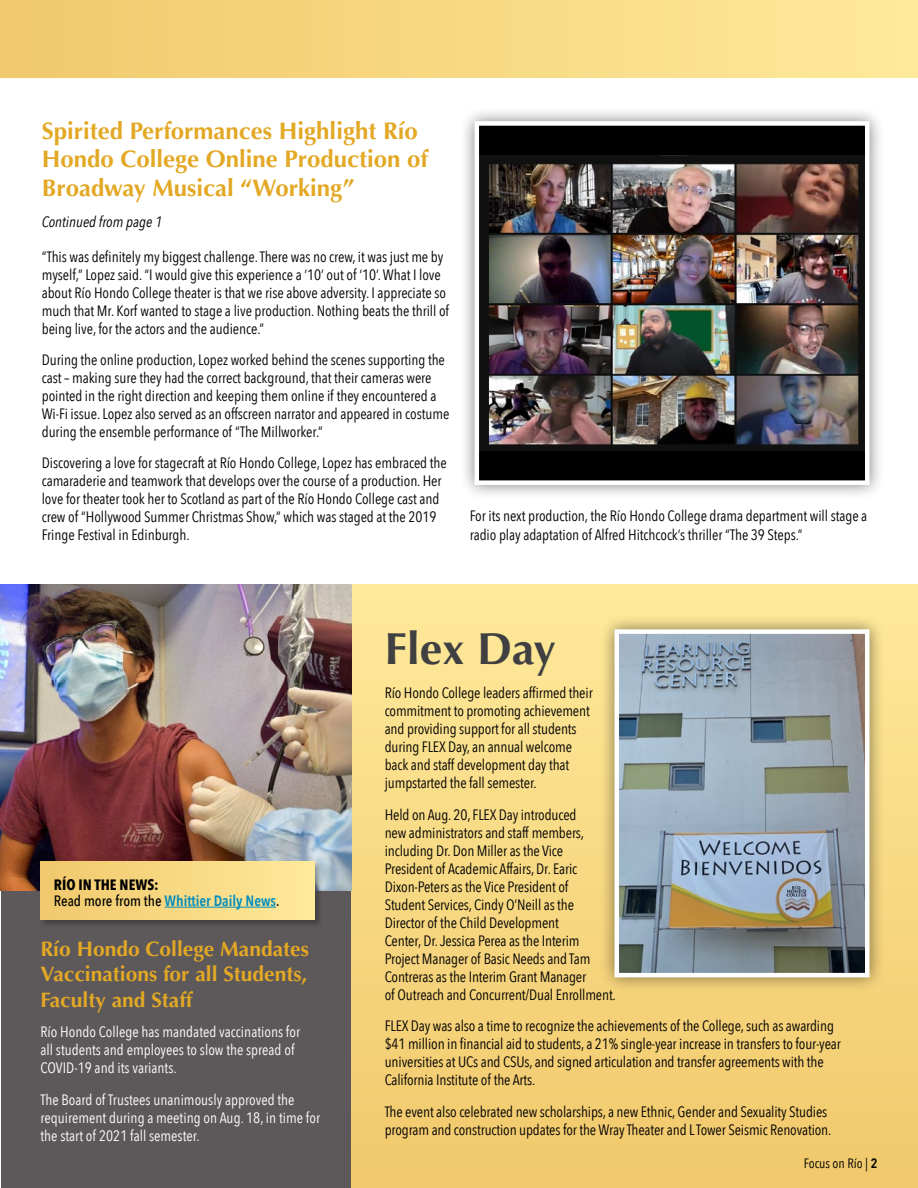
<style>
.page{position:relative;width:918px;height:1188px;background:#fff}
.page>*{position:absolute;margin:0;border:0;box-sizing:border-box;transform-origin:0 0}
.t1{font:700 45px "Optima";color:#404042}
.t2{font:700 24px/28.8px "Optima";color:#e3a824}
.t3{font:700 21px/25.2px "Optima";color:#e3a824;text-align:justify}
.t4{font:15px/18px "Avenir Next Condensed";letter-spacing:-.01em;color:#000}
.t5{font:15px/18px "Avenir Next Condensed";color:#fff}
.t6{font:600 15px/16.5px "Avenir Next Condensed";color:#008dc0}
.t7{font:italic 15px "Avenir Next Condensed";color:#000}
.t8{font:13.5px "Avenir Next Condensed";color:#000}
.s1{font-weight:700;color:#000}
.s2{font-weight:500;color:#000}
.s3{font-weight:600}
</style>
<div class="page">
<div style="left:1px;top:584px;width:351px;height:604px;background:#5d595b"></div>
<div style="left:352px;top:584px;width:566px;height:604px;background:linear-gradient(to bottom,#feea9b,#f1c86c)"></div>
<div style="left:0;top:0;width:918px;height:78px;background:linear-gradient(to right,#f1c86c,#fee99b)"></div>
<div style="left:459px;top:106px;width:426px;height:395px;background:#000;opacity:.5"></div>
<div style="left:477px;top:123px;width:390px;height:360px;background:#000"></div>
<img style="left:480px;top:156px;width:384px;height:294px">
<div style="left:475px;top:121px;width:394px;height:364px;border:4px solid #fff"></div>
<img style="left:0;top:584px;width:351px;height:306px">
<div style="left:40px;top:861px;width:283px;height:68px;background:#000;opacity:.3"></div>
<div style="left:40px;top:861px;width:274px;height:59px;background:linear-gradient(to right,#f1c86c,#fee99a)"></div>
<hr style="left:165px;top:907px;width:111px;height:1px;background:#008dc0">
<div style="left:599px;top:614px;width:286px;height:379px;background:#000;opacity:.5"></div>
<img style="left:620px;top:634px;width:244px;height:338px">
<div style="left:615px;top:629px;width:254px;height:348px;border:4px solid #fff"></div>
<h2 class="t2" style="left:42px;top:116px;width:388px">Spirited Performances Highlight Río<br>Hondo College Online Production of<br>Broadway Musical “Working”</h2>
<p class="t7" style="left:42px;top:212px;width:122px">Continued from page 1</p>
<p class="t4" style="left:42px;top:247px;width:409px">“This was definitely my biggest challenge. There was no crew, it was just me by myself,” Lopez said. “I would give this experience a ’10’ out of ‘10’. What I love about Río Hondo College theater is that we rise above adversity. I appreciate so much that Mr. Korf wanted to stage a live production. Nothing beats the thrill of being live, for the actors and the audience.”</p>
<p class="t4" style="left:42px;top:350px;width:409px">During the online production, Lopez worked behind the scenes supporting the cast – making sure they had the correct background, that their cameras were pointed in the right direction and keeping them online if they encountered a Wi-Fi issue. Lopez also served as an offscreen narrator and appeared in costume during the ensemble performance of “The Millworker.”</p>
<p class="t4" style="left:42px;top:453px;width:407px">Discovering a love for stagecraft at Río Hondo College, Lopez has embraced the camaraderie and teamwork that develops over the course of a production. Her love for theater took her to Scotland as part of the Río Hondo College cast and crew of “Hollywood Summer Christmas Show,” which was staged at the 2019<br>Fringe Festival in Edinburgh.</p>
<p class="t4" style="left:470px;top:506px;width:399px;line-height:18.9px">For its next production, the Río Hondo College drama department will stage a radio play adaptation of Alfred Hitchcock’s thriller “The 39 Steps.”</p>
<p class="t6" style="left:54px;top:876px;width:227px"><span class="s1">RÍO IN THE NEWS:<br></span><span class="s2">Read more from the</span> Whittier Daily News<span class="s2">.</span></p>
<h3 class="t3" style="left:40px;top:937px;width:270px">Río Hondo College Mandates Vaccinations for all Students, Faculty and Staff</h3>
<p class="t5" style="left:40px;top:1022px;width:261px">Río Hondo College has mandated vaccinations for all students and employees to slow the spread of<br>COVID-19 and its variants.</p>
<p class="t5" style="left:40px;top:1090px;width:281px">The Board of Trustees unanimously approved the requirement during a meeting on Aug. 18, in time for the start of 2021 fall semester.</p>
<h1 class="t1" style="left:385px;top:623px;width:173px">Flex Day</h1>
<p class="t4" style="left:385px;top:683px;width:210px">Río Hondo College leaders affirmed their commitment to promoting achievement and providing support for all students during FLEX Day, an annual welcome back and staff development day that jumpstarted the fall semester.</p>
<p class="t4" style="left:385px;top:805px;width:233px">Held on Aug. 20, FLEX Day introduced<br>new administrators and staff members, including Dr. Don Miller as the Vice<br>President of Academic Affairs, Dr. Earic Dixon-Peters as the Vice President of<br>Student Services, Cindy O’Neill as the Director of the Child Development<br>Center, Dr. Jessica Perea as the Interim Project Manager of Basic Needs and Tam Contreras as the Interim Grant Manager<br>of Outreach and Concurrent/Dual Enrollment.</p>
<p class="t4" style="left:385px;top:1016px;width:458px">FLEX Day was also a time to recognize the achievements of the College, such as awarding $41 million in financial aid to students, a 21% single-year increase in transfers to four-year universities at UCs and CSUs, and signed articulation and transfer agreements with the California Institute of the Arts.</p>
<p class="t4" style="left:385px;top:1102px;width:448px">The event also celebrated new scholarships, a new Ethnic, Gender and Sexuality Studies program and construction updates for the Wray Theater and L Tower Seismic Renovation.</p>
<p class="t8" style="left:804px;top:1152px;width:75px">Focus on Río | <span class="s3">2</span></p>
</div>
